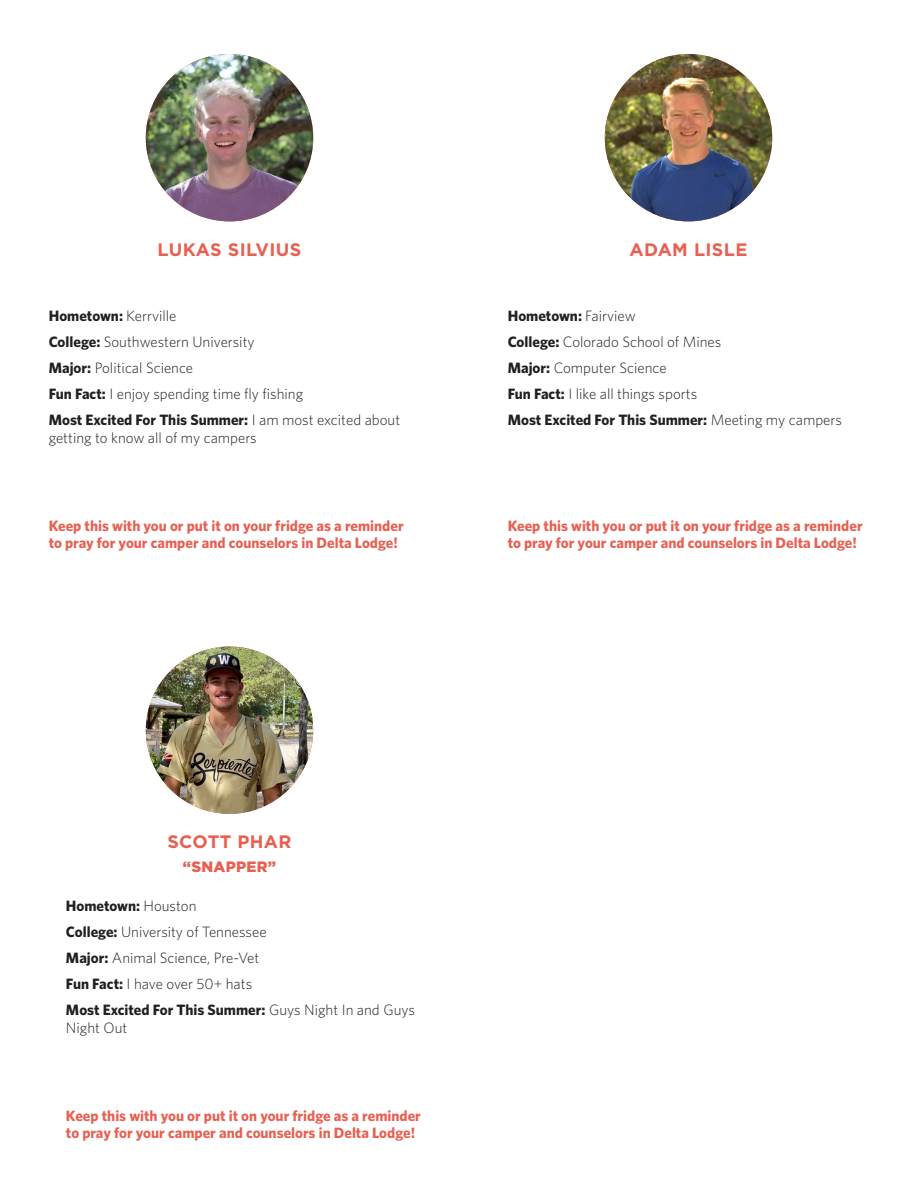
<style>
.page{position:relative;width:918px;height:1188px;background:#fff}
.page>*{position:absolute;margin:0;border:0;box-sizing:border-box;transform-origin:0 0}
.Name{font:700 18px "Gotham";letter-spacing:.02em;color:#e76052}
.Bios_text{font:300 15px/18px "Whitney";color:#231f20}
.Bios_text-2{font:700 15px/16.5px "Whitney";color:#e76052}
.Bios_text-3{font:700 15px "Whitney";color:#231f20}
.Name-2{font:900 15px "Gotham";letter-spacing:.02em;color:#e76052}
.s1{font-weight:300}
.s2{font-weight:700}
</style>
<div class="page">
<img style="left:146px;top:54px;width:167px;height:167px;border-radius:84px">
<img style="left:605px;top:54px;width:167px;height:167px;border-radius:84px">
<img style="left:146px;top:646px;width:167px;height:168px;border-radius:84px">
<p class="Name" style="left:158px;top:237px;width:145px">LUKAS SILVIUS</p>
<p class="Name" style="left:630px;top:237px;width:119px">ADAM LISLE</p>
<p class="Bios_text-3" style="left:49px;top:306px;width:129px">Hometown: <span class="s1">Kerrville</span></p>
<p class="Bios_text" style="left:49px;top:332px;width:207px"><span class="s2">College:</span> Southwestern University</p>
<p class="Bios_text" style="left:49px;top:358px;width:146px"><span class="s2">Major:</span> Political Science</p>
<p class="Bios_text" style="left:49px;top:384px;width:256px"><span class="s2">Fun Fact:</span> I enjoy spending time fly fishing</p>
<p class="Bios_text" style="left:49px;top:411px;width:353px"><span class="s2">Most Excited For This Summer:</span> I am most excited about getting to know all of my campers</p>
<p class="Bios_text-3" style="left:508px;top:306px;width:129px">Hometown: <span class="s1">Fairview</span></p>
<p class="Bios_text" style="left:508px;top:332px;width:215px"><span class="s2">College:</span> Colorado School of Mines</p>
<p class="Bios_text" style="left:508px;top:358px;width:160px"><span class="s2">Major:</span> Computer Science</p>
<p class="Bios_text" style="left:508px;top:384px;width:191px"><span class="s2">Fun Fact:</span> I like all things sports</p>
<p class="Bios_text-3" style="left:508px;top:410px;width:336px">Most Excited For This Summer: <span class="s1">Meeting my campers</span></p>
<p class="Bios_text-2" style="left:49px;top:517px;width:356px">Keep this with you or put it on your fridge as a reminder to pray for your camper and counselors in Delta Lodge!</p>
<p class="Bios_text-2" style="left:508px;top:517px;width:356px">Keep this with you or put it on your fridge as a reminder to pray for your camper and counselors in Delta Lodge!</p>
<p class="Name" style="left:167px;top:830px;width:126px">SCOTT PHAR</p>
<p class="Name-2" style="left:183px;top:857px;width:95px">“SNAPPER”</p>
<p class="Bios_text-3" style="left:66px;top:896px;width:132px">Hometown: <span class="s1">Houston</span></p>
<p class="Bios_text" style="left:66px;top:923px;width:202px"><span class="s2">College:</span> University of Tennessee</p>
<p class="Bios_text" style="left:66px;top:949px;width:195px"><span class="s2">Major:</span> Animal Science, Pre-Vet</p>
<p class="Bios_text" style="left:66px;top:975px;width:188px"><span class="s2">Fun Fact:</span> I have over 50+ hats</p>
<p class="Bios_text" style="left:66px;top:1001px;width:351px"><span class="s2">Most Excited For This Summer:</span> Guys Night In and Guys<br>Night Out</p>
<p class="Bios_text-2" style="left:66px;top:1107px;width:356px">Keep this with you or put it on your fridge as a reminder to pray for your camper and counselors in Delta Lodge!</p>
</div>
